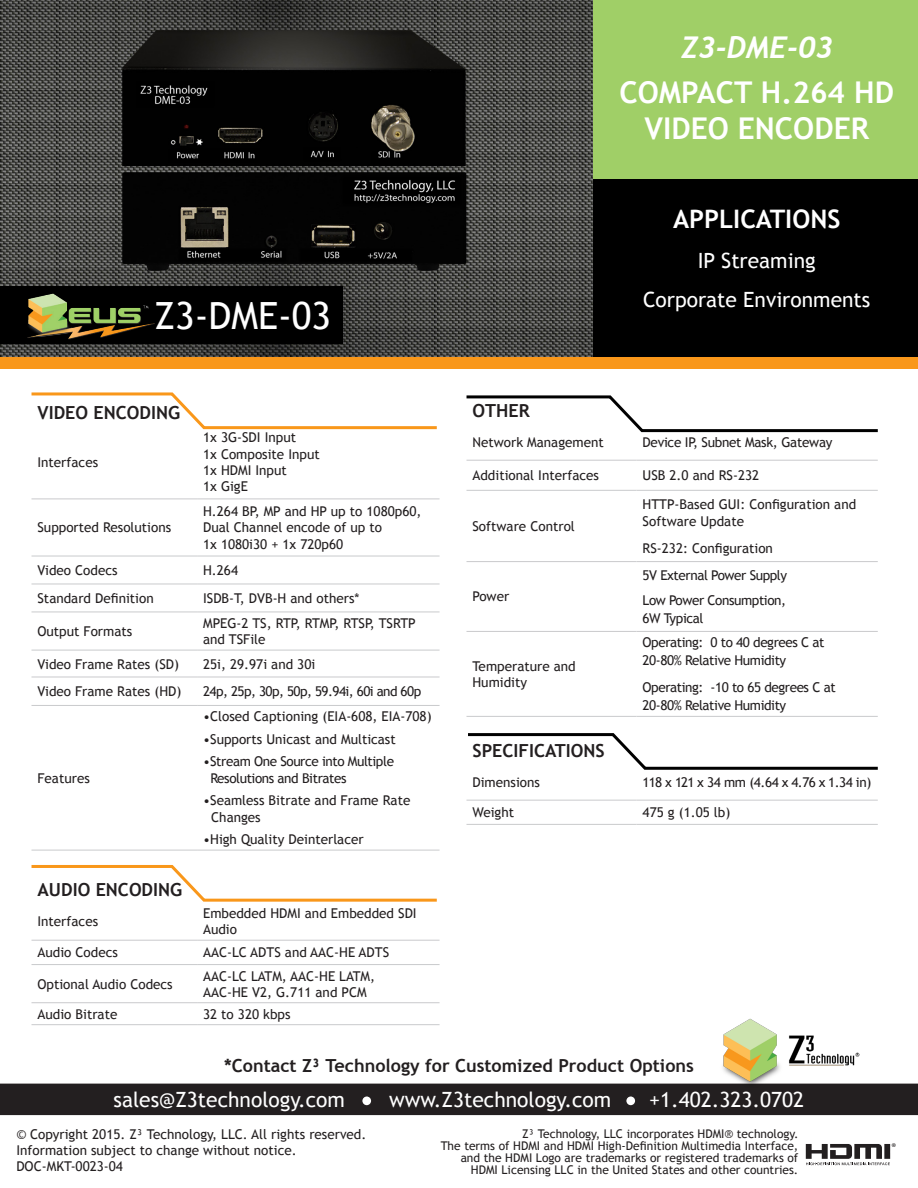
<style>
.page{position:relative;width:918px;height:1188px;background:#fff}
.page>*{position:absolute;margin:0;border:0;box-sizing:border-box;transform-origin:0 0}
.t1{font:37.5px "Trebuchet MS";color:#fff}
.t2{font:700 30px/36px "Trebuchet MS";color:#fff;text-align:center}
.t3{font:italic 700 30px "Trebuchet";color:#fff}
.t4{font:700 25.5px "Trebuchet MS";color:#fff}
.t5{font:21px "Trebuchet MS";color:#fff}
.t6{font:700 18px "Trebuchet MS";color:#231f20}
.t7{font:13.5px/16.2px "Trebuchet MS";color:#231f20}
.t8{font:13.5px "Trebuchet MS";letter-spacing:-.03em;color:#231f20}
.t9{font:13.5px "Trebuchet MS";letter-spacing:-.04em;color:#231f20}
.t10{font:13.5px "Trebuchet MS";letter-spacing:-.02em;color:#231f20}
.t11{font:12px/12px "Trebuchet MS";color:#231f20;text-align:right}
.t12{font:11.25px "Myriad Pro";color:#231f20}
</style>
<div class="page">
<img style="left:0;top:0;width:594px;height:357px">
<div style="left:0;top:286px;width:342px;height:58px;background:#000"></div>
<div style="left:594px;top:179px;width:324px;height:182px;background:#000"></div>
<div style="left:594px;top:0;width:324px;height:179px;background:#a0cf67"></div>
<hr style="left:32px;top:1002px;width:165px;height:1px;background:#c9cacc">
<hr style="left:197px;top:1002px;width:243px;height:1px;background:#c9cacc">
<hr style="left:32px;top:1024px;width:165px;height:1px;background:#c9cacc">
<hr style="left:197px;top:1024px;width:243px;height:1px;background:#c9cacc">
<hr style="left:32px;top:940px;width:165px;height:1px;background:#c9cacc">
<hr style="left:197px;top:940px;width:243px;height:1px;background:#c9cacc">
<hr style="left:32px;top:964px;width:165px;height:1px;background:#c9cacc">
<hr style="left:197px;top:964px;width:243px;height:1px;background:#c9cacc">
<hr style="left:32px;top:499px;width:165px;height:1px;background:#c9cacc">
<hr style="left:197px;top:499px;width:243px;height:1px;background:#c9cacc">
<hr style="left:32px;top:556px;width:165px;height:1px;background:#c9cacc">
<hr style="left:197px;top:556px;width:243px;height:1px;background:#c9cacc">
<hr style="left:32px;top:584px;width:165px;height:1px;background:#c9cacc">
<hr style="left:197px;top:584px;width:243px;height:1px;background:#c9cacc">
<hr style="left:32px;top:612px;width:165px;height:1px;background:#c9cacc">
<hr style="left:197px;top:612px;width:243px;height:1px;background:#c9cacc">
<hr style="left:32px;top:650px;width:165px;height:1px;background:#c9cacc">
<hr style="left:197px;top:650px;width:243px;height:1px;background:#c9cacc">
<hr style="left:32px;top:677px;width:165px;height:1px;background:#c9cacc">
<hr style="left:197px;top:677px;width:243px;height:1px;background:#c9cacc">
<hr style="left:32px;top:705px;width:165px;height:1px;background:#c9cacc">
<hr style="left:197px;top:705px;width:243px;height:1px;background:#c9cacc">
<hr style="left:32px;top:850px;width:165px;height:1px;background:#c9cacc">
<hr style="left:197px;top:850px;width:243px;height:1px;background:#c9cacc">
<div style="left:1px;top:1084px;width:916px;height:30px;background:#231f20"></div>
<div style="left:0;top:1084px;width:918px;height:31px;border:2px solid #231f20"></div>
<div style="left:362px;top:1096px;width:10px;height:10px;background:#fff;border-radius:50%"></div>
<div style="left:361px;top:1095px;width:12px;height:12px;border:2px solid #231f20;border-radius:50%"></div>
<div style="left:626px;top:1096px;width:10px;height:10px;background:#fff;border-radius:50%"></div>
<div style="left:625px;top:1095px;width:12px;height:12px;border:2px solid #231f20;border-radius:50%"></div>
<div style="left:0;top:357px;width:918px;height:12px;background:#f9971a"></div>
<img style="left:25px;top:293px;width:129px;height:53px">
<hr style="left:466px;top:800px;width:171px;height:1px;background:#c9cacc">
<hr style="left:637px;top:800px;width:241px;height:1px;background:#c9cacc">
<hr style="left:466px;top:824px;width:171px;height:1px;background:#c9cacc">
<hr style="left:637px;top:824px;width:241px;height:1px;background:#c9cacc">
<svg style="left:31px;top:392px;width:406px;height:38px"></svg>
<svg style="left:31px;top:865px;width:406px;height:37px"></svg>
<svg style="left:468px;top:733px;width:410px;height:37px"></svg>
<svg style="left:466px;top:395px;width:412px;height:38px"></svg>
<svg style="left:806px;top:1144px;width:84px;height:21px"></svg>
<hr style="left:466px;top:460px;width:171px;height:1px;background:#c9cacc">
<hr style="left:637px;top:460px;width:241px;height:1px;background:#c9cacc">
<hr style="left:466px;top:490px;width:171px;height:1px;background:#c9cacc">
<hr style="left:637px;top:490px;width:241px;height:1px;background:#c9cacc">
<hr style="left:466px;top:561px;width:171px;height:1px;background:#c9cacc">
<hr style="left:637px;top:561px;width:241px;height:1px;background:#c9cacc">
<hr style="left:466px;top:631px;width:171px;height:1px;background:#c9cacc">
<hr style="left:637px;top:631px;width:241px;height:1px;background:#c9cacc">
<hr style="left:466px;top:716px;width:171px;height:1px;background:#c9cacc">
<hr style="left:637px;top:716px;width:241px;height:1px;background:#c9cacc">
<img style="left:714px;top:1018px;width:166px;height:69px">
<p class="t1" style="left:154px;top:293px;width:178px">Z3-DME-03</p>
<p class="t6" style="left:38px;top:401px;width:144px">VIDEO ENCODING</p>
<p class="t7" style="left:38px;top:454px;width:62px">Interfaces</p>
<p class="t7" style="left:38px;top:520px;width:135px">Supported Resolutions</p>
<p class="t7" style="left:203px;top:430px;width:95px">1x 3G-SDI Input</p>
<p class="t7" style="left:203px;top:446px;width:118px">1x Composite Input</p>
<p class="t7" style="left:203px;top:462px;width:85px">1x HDMI Input</p>
<p class="t7" style="left:203px;top:478px;width:46px">1x GigE</p>
<p class="t7" style="left:203px;top:504px;width:220px">H.264 BP, MP and HP up to 1080p60,<br>Dual Channel encode of up to</p>
<p class="t7" style="left:203px;top:536px;width:142px">1x 1080i30 + 1x 720p60</p>
<p class="t7" style="left:38px;top:562px;width:82px">Video Codecs</p>
<p class="t7" style="left:203px;top:562px;width:37px">H.264</p>
<p class="t7" style="left:38px;top:590px;width:118px">Standard Definition</p>
<p class="t7" style="left:203px;top:590px;width:158px">ISDB-T, DVB-H and others*</p>
<p class="t7" style="left:38px;top:623px;width:96px">Output Formats</p>
<p class="t7" style="left:203px;top:615px;width:214px">MPEG-2 TS, RTP, RTMP, RTSP, TSRTP and TSFile</p>
<p class="t7" style="left:38px;top:656px;width:143px">Video Frame Rates (SD)</p>
<p class="t7" style="left:203px;top:656px;width:114px">25i, 29.97i and 30i</p>
<p class="t7" style="left:38px;top:684px;width:145px">Video Frame Rates (HD)</p>
<p class="t9" style="left:203px;top:683px;width:220px">24p, 25p, 30p, 50p, 59.94i, 60i and 60p</p>
<p class="t7" style="left:38px;top:770px;width:54px">Features</p>
<p class="t7" style="left:203px;top:709px;width:230px">•Closed Captioning (EIA-608, EIA-708)</p>
<p class="t7" style="left:203px;top:731px;width:194px">•Supports Unicast and Multicast</p>
<p class="t8" style="left:203px;top:754px;width:192px">•Stream One Source into Multiple</p>
<p class="t8" style="left:210px;top:770px;width:138px">Resolutions and Bitrates</p>
<p class="t7" style="left:203px;top:793px;width:209px">•Seamless Bitrate and Frame Rate</p>
<p class="t7" style="left:211px;top:809px;width:51px">Changes</p>
<p class="t7" style="left:203px;top:831px;width:162px">•High Quality Deinterlacer</p>
<p class="t6" style="left:38px;top:878px;width:146px">AUDIO ENCODING</p>
<p class="t7" style="left:38px;top:913px;width:62px">Interfaces</p>
<p class="t7" style="left:203px;top:905px;width:215px">Embedded HDMI and Embedded SDI<br>Audio</p>
<p class="t7" style="left:38px;top:945px;width:82px">Audio Codecs</p>
<p class="t7" style="left:203px;top:945px;width:188px">AAC-LC ADTS and AAC-HE ADTS</p>
<p class="t7" style="left:38px;top:976px;width:137px">Optional Audio Codecs</p>
<p class="t7" style="left:203px;top:968px;width:174px">AAC-LC LATM, AAC-HE LATM,</p>
<p class="t7" style="left:203px;top:984px;width:165px">AAC-HE V2, G.711 and PCM</p>
<p class="t7" style="left:38px;top:1006px;width:81px">Audio Bitrate</p>
<p class="t7" style="left:203px;top:1006px;width:89px">32 to 320 kbps</p>
<p class="t3" style="left:680px;top:29px;width:155px">Z3-DME-03</p>
<p class="t2" style="left:620px;top:74px;width:276px">COMPACT H.264 HD<br>VIDEO ENCODER</p>
<p class="t4" style="left:673px;top:203px;width:169px">APPLICATIONS</p>
<p class="t5" style="left:698px;top:248px;width:119px">IP Streaming</p>
<p class="t5" style="left:643px;top:287px;width:229px">Corporate Environments</p>
<p class="t6" style="left:472px;top:400px;width:59px">OTHER</p>
<p class="t7" style="left:472px;top:434px;width:133px">Network Management</p>
<p class="t10" style="left:643px;top:434px;width:191px">Device IP, Subnet Mask, Gateway</p>
<p class="t7" style="left:472px;top:468px;width:128px">Additional Interfaces</p>
<p class="t7" style="left:643px;top:468px;width:118px">USB 2.0 and RS-232</p>
<p class="t7" style="left:472px;top:518px;width:104px">Software Control</p>
<p class="t7" style="left:472px;top:589px;width:38px">Power</p>
<p class="t7" style="left:472px;top:658px;width:105px">Temperature and<br>Humidity</p>
<p class="t7" style="left:643px;top:497px;width:215px">HTTP-Based GUI: Configuration and<br>Software Update</p>
<p class="t7" style="left:643px;top:540px;width:132px">RS-232: Configuration</p>
<p class="t8" style="left:643px;top:567px;width:146px">5V External Power Supply</p>
<p class="t8" style="left:643px;top:593px;width:145px">Low Power Consumption,</p>
<p class="t8" style="left:643px;top:611px;width:62px">6W Typical</p>
<p class="t8" style="left:643px;top:635px;width:183px">Operating: 0 to 40 degrees C at</p>
<p class="t8" style="left:643px;top:653px;width:145px">20-80% Relative Humidity</p>
<p class="t8" style="left:643px;top:680px;width:195px">Operating: -10 to 65 degrees C at</p>
<p class="t8" style="left:643px;top:698px;width:145px">20-80% Relative Humidity</p>
<p class="t6" style="left:472px;top:740px;width:134px">SPECIFICATIONS</p>
<p class="t7" style="left:472px;top:774px;width:69px">Dimensions</p>
<p class="t9" style="left:643px;top:774px;width:230px">118 x 121 x 34 mm (4.64 x 4.76 x 1.34 in)</p>
<p class="t7" style="left:472px;top:805px;width:43px">Weight</p>
<p class="t7" style="left:643px;top:805px;width:89px">475 g (1.05 lb)</p>
<p class="t6" style="left:224px;top:1054px;width:471px">*Contact Z³ Technology for Customized Product Options</p>
<p class="t5" style="left:114px;top:1087px;width:233px">sales@Z3technology.com</p>
<p class="t5" style="left:389px;top:1087px;width:223px">www.Z3technology.com</p>
<p class="t5" style="left:649px;top:1087px;width:157px">+1.402.323.0702</p>
<p class="t7" style="left:16px;top:1126px;width:352px">© Copyright 2015. Z³ Technology, LLC. All rights reserved.</p>
<p class="t7" style="left:16px;top:1142px;width:282px">Information subject to change without notice.</p>
<p class="t7" style="left:16px;top:1159px;width:108px">DOC-MKT-0023-04</p>
<p class="t11" style="left:522px;top:1128px;width:278px">Z³ Technology, LLC incorporates HDMI® technology.</p>
<p class="t11" style="left:441px;top:1140px;width:359px">The terms of HDMI and HDMI High-Definition Multimedia Interface, and the HDMI Logo are trademarks or registered trademarks of<br>HDMI Licensing LLC in the United States and other countries.</p>
<p class="t12" style="left:892px;top:1141px;width:6px">®</p>
</div>
